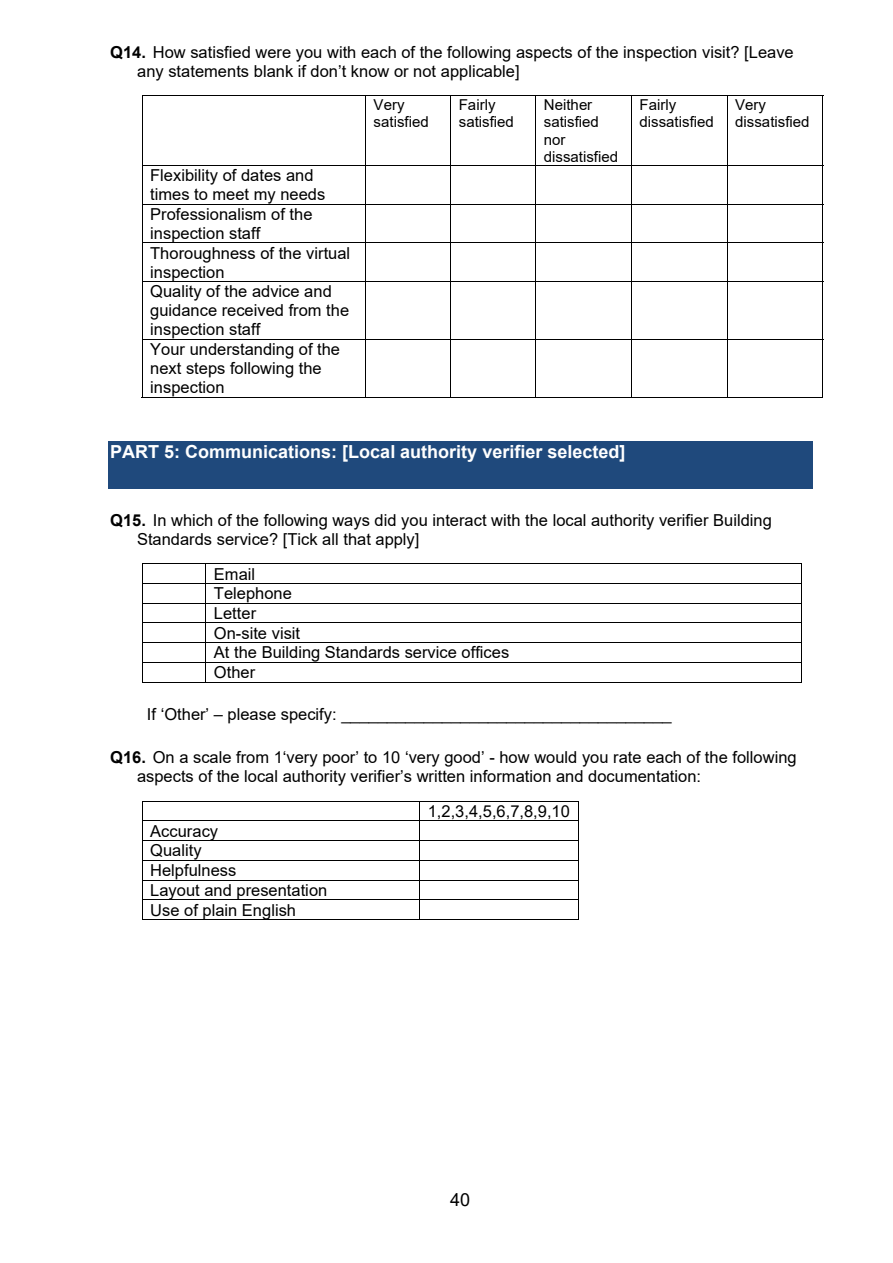
<style>
.page{position:relative;width:893px;height:1263px;background:#fff}
.page>*{position:absolute;margin:0;border:0;box-sizing:border-box;transform-origin:0 0}
.t1{font:700 18px "Arial";color:#fff}
.t2{font:18px "Arial";color:#000}
.t3{font:16.5px/19.2px "Arial";color:#000}
.t4{font:15px/17.2px "Arial";color:#000}
.s1{font-weight:700}
</style>
<div class="page">
<hr style="left:142px;top:95px;width:681px;height:1px;background:#000">
<hr style="left:142px;top:96px;width:1px;height:69px;background:#000">
<hr style="left:365px;top:96px;width:1px;height:69px;background:#000">
<hr style="left:450px;top:96px;width:1px;height:69px;background:#000">
<hr style="left:535px;top:96px;width:1px;height:69px;background:#000">
<hr style="left:631px;top:96px;width:1px;height:69px;background:#000">
<hr style="left:727px;top:96px;width:1px;height:69px;background:#000">
<hr style="left:822px;top:96px;width:1px;height:69px;background:#000">
<hr style="left:142px;top:165px;width:681px;height:1px;background:#000">
<hr style="left:142px;top:166px;width:1px;height:38px;background:#000">
<hr style="left:365px;top:166px;width:1px;height:38px;background:#000">
<hr style="left:450px;top:166px;width:1px;height:38px;background:#000">
<hr style="left:535px;top:166px;width:1px;height:38px;background:#000">
<hr style="left:631px;top:166px;width:1px;height:38px;background:#000">
<hr style="left:727px;top:166px;width:1px;height:38px;background:#000">
<hr style="left:822px;top:166px;width:1px;height:38px;background:#000">
<hr style="left:142px;top:204px;width:681px;height:1px;background:#000">
<hr style="left:142px;top:205px;width:1px;height:38px;background:#000">
<hr style="left:365px;top:205px;width:1px;height:38px;background:#000">
<hr style="left:450px;top:205px;width:1px;height:38px;background:#000">
<hr style="left:535px;top:205px;width:1px;height:38px;background:#000">
<hr style="left:631px;top:205px;width:1px;height:38px;background:#000">
<hr style="left:727px;top:205px;width:1px;height:38px;background:#000">
<hr style="left:822px;top:205px;width:1px;height:38px;background:#000">
<hr style="left:142px;top:243px;width:681px;height:1px;background:#000">
<hr style="left:142px;top:243px;width:1px;height:38px;background:#000">
<hr style="left:365px;top:243px;width:1px;height:38px;background:#000">
<hr style="left:450px;top:243px;width:1px;height:38px;background:#000">
<hr style="left:535px;top:243px;width:1px;height:38px;background:#000">
<hr style="left:631px;top:243px;width:1px;height:38px;background:#000">
<hr style="left:727px;top:243px;width:1px;height:38px;background:#000">
<hr style="left:822px;top:243px;width:1px;height:38px;background:#000">
<hr style="left:142px;top:281px;width:681px;height:1px;background:#000">
<hr style="left:142px;top:282px;width:1px;height:57px;background:#000">
<hr style="left:365px;top:282px;width:1px;height:57px;background:#000">
<hr style="left:450px;top:282px;width:1px;height:57px;background:#000">
<hr style="left:535px;top:282px;width:1px;height:57px;background:#000">
<hr style="left:631px;top:282px;width:1px;height:57px;background:#000">
<hr style="left:727px;top:282px;width:1px;height:57px;background:#000">
<hr style="left:822px;top:282px;width:1px;height:57px;background:#000">
<hr style="left:142px;top:339px;width:681px;height:1px;background:#000">
<hr style="left:142px;top:340px;width:1px;height:57px;background:#000">
<hr style="left:142px;top:397px;width:223px;height:1px;background:#000">
<hr style="left:365px;top:340px;width:1px;height:57px;background:#000">
<hr style="left:366px;top:397px;width:84px;height:1px;background:#000">
<hr style="left:450px;top:340px;width:1px;height:57px;background:#000">
<hr style="left:451px;top:397px;width:84px;height:1px;background:#000">
<hr style="left:535px;top:340px;width:1px;height:57px;background:#000">
<hr style="left:536px;top:397px;width:95px;height:1px;background:#000">
<hr style="left:631px;top:340px;width:1px;height:57px;background:#000">
<hr style="left:632px;top:397px;width:95px;height:1px;background:#000">
<hr style="left:727px;top:340px;width:1px;height:57px;background:#000">
<hr style="left:727px;top:397px;width:95px;height:1px;background:#000">
<hr style="left:822px;top:340px;width:1px;height:57px;background:#000">
<div style="left:108px;top:441px;width:704px;height:24px;background:#1f497c"></div>
<div style="left:108px;top:465px;width:704px;height:24px;background:#1f497c"></div>
<hr style="left:142px;top:563px;width:660px;height:1px;background:#000">
<hr style="left:142px;top:583px;width:660px;height:1px;background:#000">
<hr style="left:142px;top:603px;width:660px;height:1px;background:#000">
<hr style="left:142px;top:623px;width:660px;height:1px;background:#000">
<hr style="left:142px;top:642px;width:660px;height:1px;background:#000">
<hr style="left:142px;top:662px;width:660px;height:1px;background:#000">
<svg style="left:142px;top:564px;width:1px;height:118px"></svg>
<hr style="left:142px;top:682px;width:63px;height:1px;background:#000">
<svg style="left:205px;top:564px;width:1px;height:118px"></svg>
<hr style="left:206px;top:682px;width:595px;height:1px;background:#000">
<svg style="left:801px;top:564px;width:1px;height:119px"></svg>
<hr style="left:142px;top:801px;width:436px;height:1px;background:#000">
<hr style="left:142px;top:821px;width:436px;height:1px;background:#000">
<hr style="left:142px;top:840px;width:436px;height:1px;background:#000">
<hr style="left:142px;top:860px;width:436px;height:1px;background:#000">
<hr style="left:142px;top:880px;width:436px;height:1px;background:#000">
<hr style="left:142px;top:900px;width:436px;height:1px;background:#000">
<svg style="left:142px;top:802px;width:1px;height:117px"></svg>
<hr style="left:142px;top:919px;width:277px;height:1px;background:#000">
<svg style="left:419px;top:802px;width:1px;height:118px"></svg>
<hr style="left:420px;top:919px;width:158px;height:1px;background:#000">
<svg style="left:578px;top:801px;width:1px;height:119px"></svg>
<p class="t3" style="left:137px;top:43px;width:658px;text-indent:-27px"><span class="s1">Q14.</span> How satisfied were you with each of the following aspects of the inspection visit? [Leave any statements blank if don’t know or not applicable]</p>
<p class="t4" style="left:374px;top:96px;width:57px">Very satisfied</p>
<p class="t4" style="left:459px;top:96px;width:57px">Fairly satisfied</p>
<p class="t4" style="left:544px;top:96px;width:76px">Neither satisfied nor dissatisfied</p>
<p class="t4" style="left:639px;top:96px;width:76px">Fairly dissatisfied</p>
<p class="t4" style="left:735px;top:96px;width:76px">Very dissatisfied</p>
<p class="t3" style="left:150px;top:166px;width:201px">Flexibility of dates and times to meet my needs<br>Professionalism of the inspection staff<br>Thoroughness of the virtual inspection<br>Quality of the advice and guidance received from the inspection staff<br>Your understanding of the next steps following the inspection</p>
<p class="t1" style="left:110px;top:442px;width:517px">PART 5: Communications: [Local authority verifier selected]</p>
<p class="t3" style="left:137px;top:511px;width:636px;text-indent:-27px"><span class="s1">Q15.</span> In which of the following ways did you interact with the local authority verifier Building<br>Standards service? [Tick all that apply]</p>
<p class="t3" style="left:214px;top:564px;width:297px;line-height:19.8px">Email<br>Telephone<br>Letter<br>On-site visit<br>At the Building Standards service offices<br>Other</p>
<p class="t3" style="left:147px;top:704px;width:526px">If ‘Other’ – please specify: ____________________________________</p>
<p class="t3" style="left:137px;top:748px;width:661px;text-indent:-27px"><span class="s1">Q16.</span> On a scale from 1‘very poor’ to 10 ‘very good’ - how would you rate each of the following aspects of the local authority verifier’s written information and documentation:</p>
<p class="t3" style="left:428px;top:802px;width:144px">1,2,3,4,5,6,7,8,9,10</p>
<p class="t3" style="left:150px;top:821px;width:179px;line-height:19.8px">Accuracy<br>Quality<br>Helpfulness<br>Layout and presentation<br>Use of plain English</p>
<p class="t2" style="left:450px;top:1190px;width:21px">40</p>
</div>
